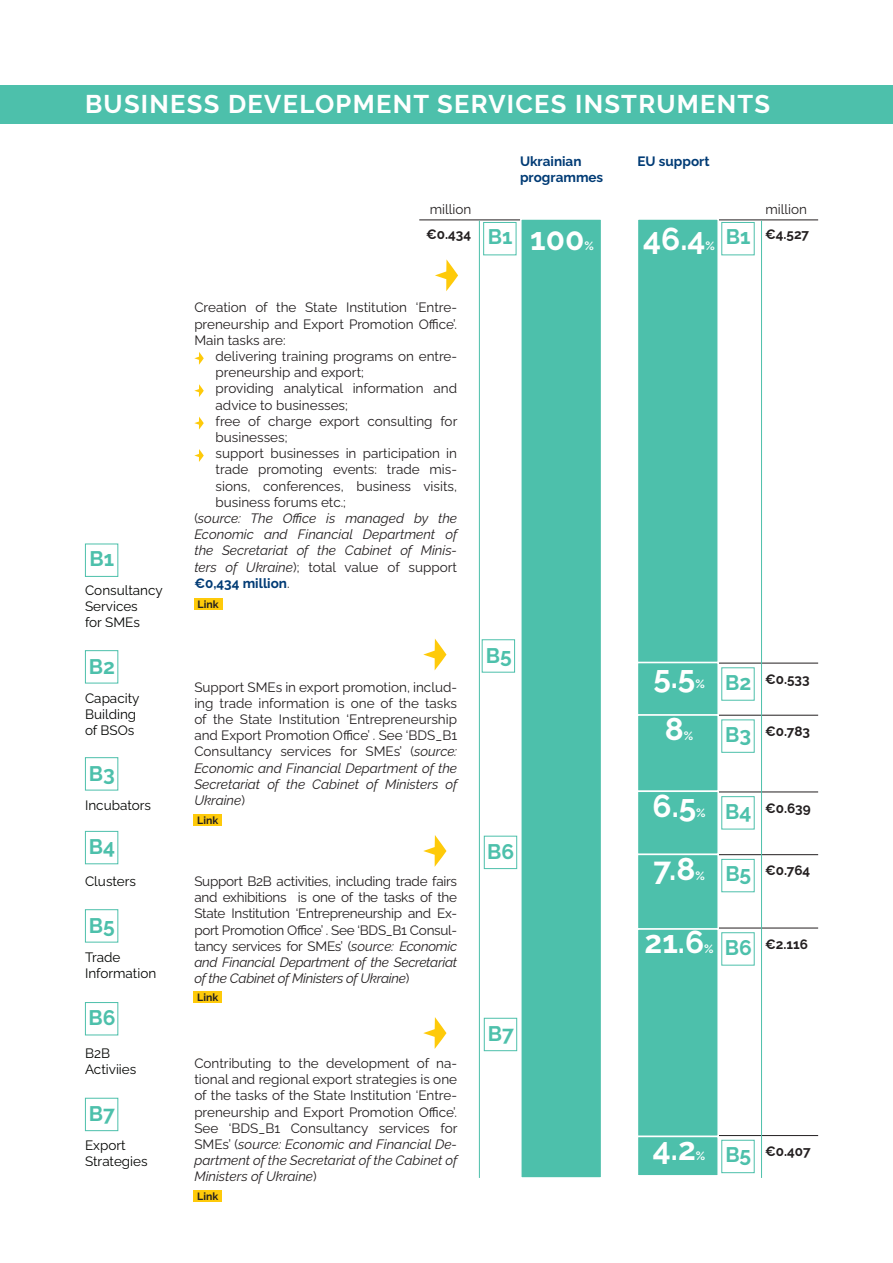
<style>
.page{position:relative;width:893px;height:1263px;background:#fff}
.page>*{position:absolute;margin:0;border:0;box-sizing:border-box;transform-origin:0 0}
.t1{font:31.5px "Raleway v 4020 Bold";color:#fff}
.t2{font:25.5px "Raleway v 4020 Bold";letter-spacing:.05em;color:#fff}
.t3{font:21px "Raleway v 4020 Bold";color:#4dc0ab}
.t4{font:13.5px/16.2px "Raleway v 4020 Regular";color:#231f20;text-align:justify}
.t5{font:13.5px/16.4px "Raleway v 4020 Italic";color:#231f20;text-align:justify}
.BODY_2{font:13.5px/16.2px "Raleway v 4020 Regular";color:#040503}
.t6{font:13.5px "Raleway v 4020 Bold";color:#231f20}
.BODY_2-2{font:13.5px/16.2px "Raleway v 4020 Bold";color:#003b75}
.t7{font:12px "Raleway v 4020 Bold";color:#fff}
.t8{font:10.5px "Raleway v 4020 Bold";color:#231f20}
.s1{font-family:"Raleway v 4020 Regular"}
.s2{font-family:"Raleway v 4020 Bold";color:#003b75}
.s3{font-family:"Raleway v 4020 Italic"}
</style>
<div class="page">
<hr style="left:637px;top:220px;width:181px;height:1px;background:#231f20">
<hr style="left:419px;top:220px;width:181px;height:1px;background:#231f20">
<hr style="left:637px;top:663px;width:181px;height:1px;background:#231f20">
<hr style="left:637px;top:715px;width:181px;height:1px;background:#231f20">
<hr style="left:637px;top:791px;width:181px;height:1px;background:#231f20">
<hr style="left:637px;top:854px;width:181px;height:1px;background:#231f20">
<hr style="left:637px;top:928px;width:181px;height:1px;background:#231f20">
<hr style="left:637px;top:1135px;width:181px;height:1px;background:#231f20">
<hr style="left:761px;top:221px;width:1px;height:957px;background:#4dc0ab">
<hr style="left:479px;top:221px;width:1px;height:957px;background:#4dc0ab">
<div style="left:721px;top:222px;width:34px;height:33px;border:1px solid #4dc0ab"></div>
<div style="left:483px;top:222px;width:33px;height:33px;border:1px solid #4dc0ab"></div>
<div style="left:721px;top:667px;width:34px;height:34px;border:1px solid #4dc0ab"></div>
<div style="left:721px;top:719px;width:34px;height:34px;border:1px solid #4dc0ab"></div>
<div style="left:721px;top:796px;width:34px;height:33px;border:1px solid #4dc0ab"></div>
<div style="left:721px;top:859px;width:34px;height:33px;border:1px solid #4dc0ab"></div>
<div style="left:721px;top:932px;width:34px;height:33px;border:1px solid #4dc0ab"></div>
<div style="left:721px;top:1140px;width:34px;height:33px;border:1px solid #4dc0ab"></div>
<div style="left:0;top:85px;width:893px;height:38px;background:#4dc0ab"></div>
<div style="left:637px;top:218px;width:82px;height:445px;background:#4dc0ab;border:2px solid #fff"></div>
<div style="left:637px;top:662px;width:82px;height:54px;background:#4dc0ab;border:2px solid #fff"></div>
<div style="left:637px;top:714px;width:82px;height:78px;background:#4dc0ab;border:2px solid #fff"></div>
<div style="left:637px;top:790px;width:82px;height:65px;background:#4dc0ab;border:2px solid #fff"></div>
<div style="left:637px;top:854px;width:82px;height:76px;background:#4dc0ab;border:2px solid #fff"></div>
<div style="left:637px;top:928px;width:82px;height:209px;background:#4dc0ab;border:2px solid #fff"></div>
<div style="left:637px;top:1136px;width:82px;height:40px;background:#4dc0ab;border:2px solid #fff"></div>
<div style="left:520px;top:218px;width:82px;height:961px;background:#4dc0ab;border:2px solid #fff"></div>
<div style="left:85px;top:544px;width:33px;height:33px;border:1px solid #4dc0ab"></div>
<div style="left:85px;top:650px;width:33px;height:33px;border:1px solid #4dc0ab"></div>
<div style="left:85px;top:757px;width:33px;height:33px;border:1px solid #4dc0ab"></div>
<div style="left:85px;top:831px;width:33px;height:33px;border:1px solid #4dc0ab"></div>
<div style="left:85px;top:909px;width:33px;height:33px;border:1px solid #4dc0ab"></div>
<div style="left:482px;top:639px;width:33px;height:33px;border:1px solid #4dc0ab"></div>
<div style="left:484px;top:836px;width:33px;height:33px;border:1px solid #4dc0ab"></div>
<div style="left:484px;top:1018px;width:33px;height:33px;border:1px solid #4dc0ab"></div>
<div style="left:85px;top:1002px;width:33px;height:33px;border:1px solid #4dc0ab"></div>
<div style="left:85px;top:1098px;width:33px;height:33px;border:1px solid #4dc0ab"></div>
<svg style="left:194px;top:352px;width:10px;height:13px"></svg>
<svg style="left:194px;top:384px;width:10px;height:13px"></svg>
<svg style="left:194px;top:417px;width:10px;height:12px"></svg>
<svg style="left:194px;top:449px;width:10px;height:13px"></svg>
<svg style="left:423px;top:639px;width:23px;height:31px"></svg>
<svg style="left:435px;top:259px;width:23px;height:32px"></svg>
<svg style="left:423px;top:835px;width:23px;height:32px"></svg>
<svg style="left:423px;top:1017px;width:23px;height:32px"></svg>
<div style="left:194px;top:598px;width:28px;height:12px;background:#feca0a"></div>
<div style="left:194px;top:814px;width:28px;height:12px;background:#feca0a"></div>
<div style="left:194px;top:991px;width:28px;height:12px;background:#feca0a"></div>
<div style="left:194px;top:1190px;width:28px;height:12px;background:#feca0a"></div>
<p class="t2" style="left:85px;top:84px;width:687px">BUSINESS DEVELOPMENT SERVICES INSTRUMENTS</p>
<p class="BODY_2-2" style="left:520px;top:152px;width:85px">Ukrainian programmes</p>
<p class="BODY_2-2" style="left:637px;top:152px;width:74px">EU support</p>
<p class="t3" style="left:90px;top:542px;width:26px">B1</p>
<p class="BODY_2" style="left:85px;top:580px;width:79px">Consultancy<br>Services<br>for SMEs</p>
<p class="t3" style="left:89px;top:650px;width:28px">B2</p>
<p class="BODY_2" style="left:85px;top:689px;width:56px">Capacity<br>Building of BSOs</p>
<p class="t3" style="left:89px;top:757px;width:27px">B3</p>
<p class="BODY_2" style="left:85px;top:795px;width:67px">Incubators</p>
<p class="t3" style="left:89px;top:831px;width:28px">B4</p>
<p class="BODY_2" style="left:85px;top:872px;width:53px">Clusters</p>
<p class="t3" style="left:89px;top:909px;width:27px">B5</p>
<p class="BODY_2" style="left:85px;top:947px;width:73px">Trade<br>Information</p>
<p class="t3" style="left:88px;top:1002px;width:29px">B6</p>
<p class="BODY_2" style="left:85px;top:1044px;width:53px">B2B<br>Activiies</p>
<p class="t3" style="left:89px;top:1097px;width:28px">B7</p>
<p class="BODY_2" style="left:85px;top:1136px;width:64px">Export<br>Strategies</p>
<p class="t4" style="left:430px;top:199px;width:43px">million</p>
<p class="t4" style="left:765px;top:199px;width:43px">million</p>
<p class="t3" style="left:488px;top:221px;width:26px">B1</p>
<p class="t3" style="left:726px;top:221px;width:26px">B1</p>
<p class="t1" style="left:643px;top:214px;width:64px">46.4</p>
<p class="t6" style="left:426px;top:223px;width:47px">€0.434</p>
<p class="t6" style="left:765px;top:223px;width:46px">€4.527</p>
<p class="t1" style="left:530px;top:214px;width:56px">100</p>
<p class="t7" style="left:585px;top:236px;width:11px">%</p>
<p class="t7" style="left:705px;top:236px;width:11px">%</p>
<p class="t4" style="left:194px;top:298px;width:264px">Creation of the State Institution ‘Entre&shy;preneurship and Export Promotion Office’.<br>Main tasks are:</p>
<p class="t4" style="left:216px;top:347px;width:243px">delivering training programs on entre&shy;preneurship and export;</p>
<p class="t4" style="left:216px;top:379px;width:243px">providing analytical information and advice to businesses;</p>
<p class="t4" style="left:216px;top:411px;width:243px">free of charge export consulting for businesses;</p>
<p class="t4" style="left:216px;top:444px;width:243px">support businesses in participation in trade promoting events: trade mis&shy;sions, conferences, business visits, business forums etc.;</p>
<p class="t5" style="left:194px;top:509px;width:265px"><span class="s1">(</span>source: The Office is managed by the Economic and Financial Department of the Secretariat of the Cabinet of Minis&shy;ters of Ukraine<span class="s1">); total value of support </span><span class="s2">€0,434 million</span><span class="s1">.</span></p>
<p class="t8" style="left:198px;top:596px;width:23px">Link</p>
<p class="t4" style="left:194px;top:677px;width:265px">Support SMEs in export promotion, includ&shy;ing trade information is one of the tasks of the State Institution ‘Entrepreneurship and Export Promotion Office’ . See ‘BDS_B1<br>Consultancy services for SMEs’ (<span class="s3">source:<br>Economic and Financial Department of the Secretariat of the Cabinet of Ministers of Ukraine</span>)</p>
<p class="t8" style="left:197px;top:812px;width:23px">Link</p>
<p class="t4" style="left:194px;top:872px;width:264px">Support B2B activities, including trade fairs and exhibitions is one of the tasks of the State Institution ‘Entrepreneurship and Ex&shy;port Promotion Office’ . See ‘BDS_B1 Consul&shy;tancy services for SMEs’ (<span class="s3">source: Economic and Financial Department of the Secretariat of the Cabinet of Ministers of Ukraine</span>)</p>
<p class="t8" style="left:197px;top:989px;width:23px">Link</p>
<p class="t4" style="left:194px;top:1054px;width:265px">Contributing to the development of na&shy;tional and regional export strategies is one of the tasks of the State Institution ‘Entre&shy;preneurship and Export Promotion Office’.<br>See ‘BDS_B1 Consultancy services for SMEs’ (<span class="s3">source: Economic and Financial De&shy;partment of the Secretariat of the Cabinet of Ministers of Ukraine</span>)</p>
<p class="t8" style="left:197px;top:1188px;width:23px">Link</p>
<p class="t3" style="left:486px;top:639px;width:27px">B5</p>
<p class="t3" style="left:487px;top:835px;width:29px">B6</p>
<p class="t3" style="left:488px;top:1017px;width:28px">B7</p>
<p class="t1" style="left:653px;top:652px;width:43px">5.5</p>
<p class="t7" style="left:695px;top:674px;width:11px">%</p>
<p class="t1" style="left:665px;top:704px;width:21px">8</p>
<p class="t7" style="left:684px;top:726px;width:11px">%</p>
<p class="t3" style="left:725px;top:666px;width:28px">B2</p>
<p class="t3" style="left:725px;top:718px;width:27px">B3</p>
<p class="t6" style="left:765px;top:669px;width:46px">€0.533</p>
<p class="t6" style="left:765px;top:721px;width:47px">€0.783</p>
<p class="t1" style="left:652px;top:781px;width:45px">6.5</p>
<p class="t7" style="left:696px;top:803px;width:11px">%</p>
<p class="t1" style="left:653px;top:844px;width:44px">7.8</p>
<p class="t7" style="left:695px;top:866px;width:11px">%</p>
<p class="t3" style="left:725px;top:795px;width:28px">B4</p>
<p class="t6" style="left:765px;top:797px;width:47px">€0.639</p>
<p class="t3" style="left:725px;top:857px;width:27px">B5</p>
<p class="t6" style="left:765px;top:860px;width:47px">€0.764</p>
<p class="t1" style="left:645px;top:917px;width:61px">21.6</p>
<p class="t7" style="left:704px;top:939px;width:11px">%</p>
<p class="t3" style="left:725px;top:931px;width:29px">B6</p>
<p class="t6" style="left:765px;top:933px;width:44px">€2.116</p>
<p class="t1" style="left:653px;top:1125px;width:44px">4.2</p>
<p class="t7" style="left:696px;top:1147px;width:11px">%</p>
<p class="t3" style="left:725px;top:1138px;width:27px">B5</p>
<p class="t6" style="left:765px;top:1141px;width:47px">€0.407</p>
</div>
